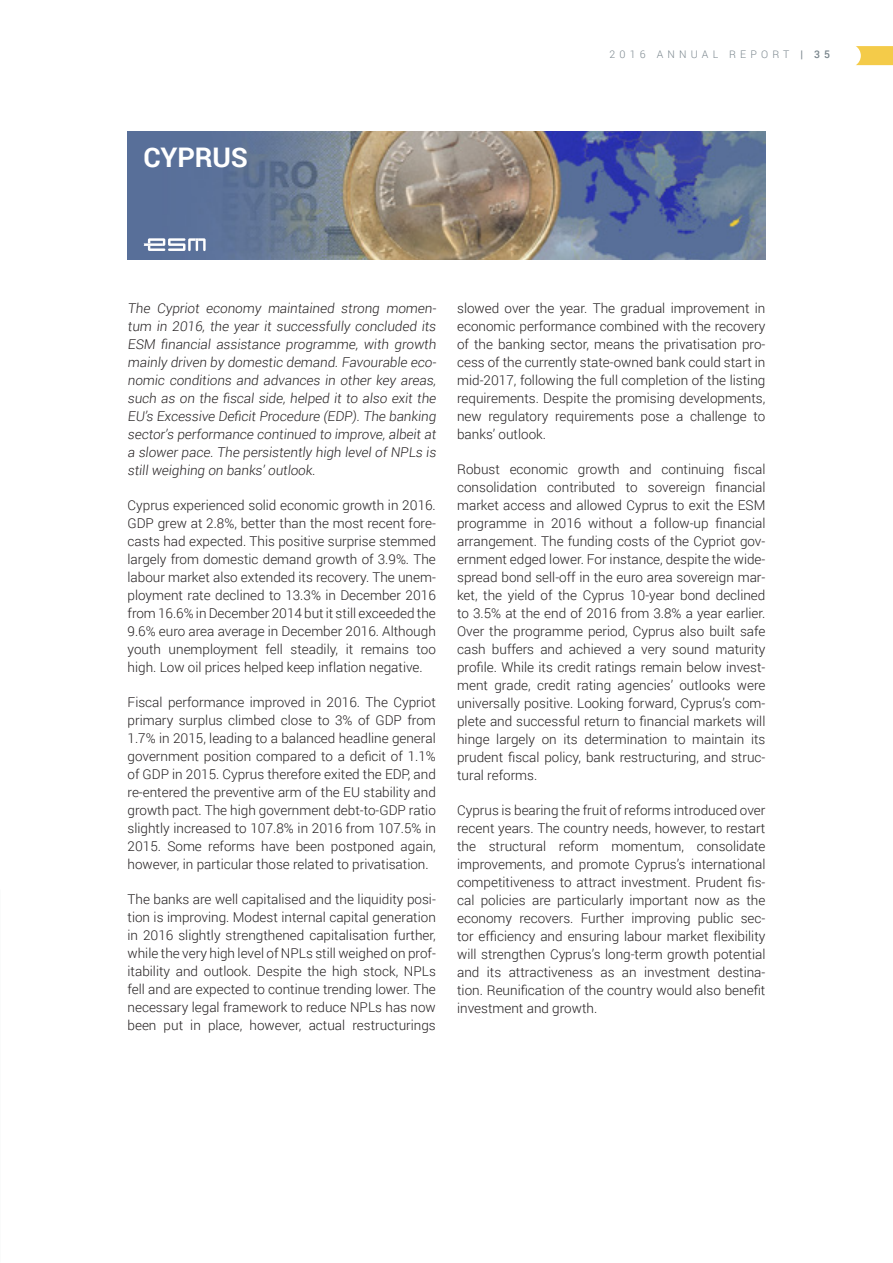
<style>
.page{position:relative;width:893px;height:1263px;background:#fff}
.page>*{position:absolute;margin:0;border:0;box-sizing:border-box;transform-origin:0 0}
.sub-headline1{font:700 27px "Roboto";letter-spacing:-.01em;color:#fff}
.body{font:300 13.5px/18px "Roboto";color:#231f20;text-align:justify}
.t1{font:300 10.5px "Roboto";letter-spacing:.4em;color:#7a868d}
.s1{font-weight:500}
</style>
<div class="page">
<img style="left:128px;top:132px;width:637px;height:127px">
<svg style="left:144px;top:238px;width:62px;height:13px"></svg>
<svg style="left:856px;top:46px;width:37px;height:19px"></svg>
<p class="sub-headline1" style="left:144px;top:138px;width:106px">CYPRUS</p>
<p class="t1" style="left:610px;top:47px;width:222px">2016 ANNUAL REPORT <span class="s1">| 35</span></p>
<p class="body" style="left:128px;top:298px;width:312px">The Cypriot economy maintained strong momen&shy;tum in 2016, the year it successfully concluded its ESM financial assistance programme, with growth mainly driven by domestic demand. Favourable eco&shy;nomic conditions and advances in other key areas, such as on the fiscal side, helped it to also exit the EU’s Excessive Deficit Procedure (EDP). The banking sector’s performance continued to improve, albeit at a slower pace. The persistently high level of NPLs is still weighing on banks’ outlook.</p>
<p class="body" style="left:128px;top:495px;width:310px">Cyprus experienced solid economic growth in 2016.<br>GDP grew at 2.8%, better than the most recent fore&shy;casts had expected. This positive surprise stemmed largely from domestic demand growth of 3.9%. The labour market also extended its recovery. The unem&shy;ployment rate declined to 13.3% in December 2016 from 16.6% in December 2014 but it still exceeded the 9.6% euro area average in December 2016. Although youth unemployment fell steadily, it remains too high. Low oil prices helped keep inflation negative.</p>
<p class="body" style="left:128px;top:692px;width:310px">Fiscal performance improved in 2016. The Cypriot primary surplus climbed close to 3% of GDP from 1.7% in 2015, leading to a balanced headline general government position compared to a deficit of 1.1% of GDP in 2015. Cyprus therefore exited the EDP, and re-entered the preventive arm of the EU stability and growth pact. The high government debt-to-GDP ratio slightly increased to 107.8% in 2016 from 107.5% in 2015. Some reforms have been postponed again, however, in particular those related to privatisation.</p>
<p class="body" style="left:128px;top:889px;width:310px">The banks are well capitalised and the liquidity posi&shy;tion is improving. Modest internal capital generation in 2016 slightly strengthened capitalisation further, while the very high level of NPLs still weighed on prof&shy;itability and outlook. Despite the high stock, NPLs fell and are expected to continue trending lower. The necessary legal framework to reduce NPLs has now been put in place, however, actual restructurings</p>
<p class="body" style="left:457px;top:298px;width:310px">slowed over the year. The gradual improvement in economic performance combined with the recovery of the banking sector, means the privatisation pro&shy;cess of the currently state-owned bank could start in mid-2017, following the full completion of the listing requirements. Despite the promising developments, new regulatory requirements pose a challenge to banks’ outlook.</p>
<p class="body" style="left:457px;top:459px;width:310px">Robust economic growth and continuing fiscal consolidation contributed to sovereign financial market access and allowed Cyprus to exit the ESM programme in 2016 without a follow-up financial arrangement. The funding costs of the Cypriot gov&shy;ernment edged lower. For instance, despite the wide&shy;spread bond sell-off in the euro area sovereign mar&shy;ket, the yield of the Cyprus 10-year bond declined to 3.5% at the end of 2016 from 3.8% a year earlier.<br>Over the programme period, Cyprus also built safe cash buffers and achieved a very sound maturity profile. While its credit ratings remain below invest&shy;ment grade, credit rating agencies’ outlooks were universally positive. Looking forward, Cyprus’s com&shy;plete and successful return to financial markets will hinge largely on its determination to maintain its prudent fiscal policy, bank restructuring, and struc&shy;tural reforms.</p>
<p class="body" style="left:457px;top:800px;width:310px">Cyprus is bearing the fruit of reforms introduced over recent years. The country needs, however, to restart the structural reform momentum, consolidate improvements, and promote Cyprus’s international competitiveness to attract investment. Prudent fis&shy;cal policies are particularly important now as the economy recovers. Further improving public sec&shy;tor efficiency and ensuring labour market flexibility will strengthen Cyprus’s long-term growth potential and its attractiveness as an investment destina&shy;tion. Reunification of the country would also benefit investment and growth.</p>
</div>
